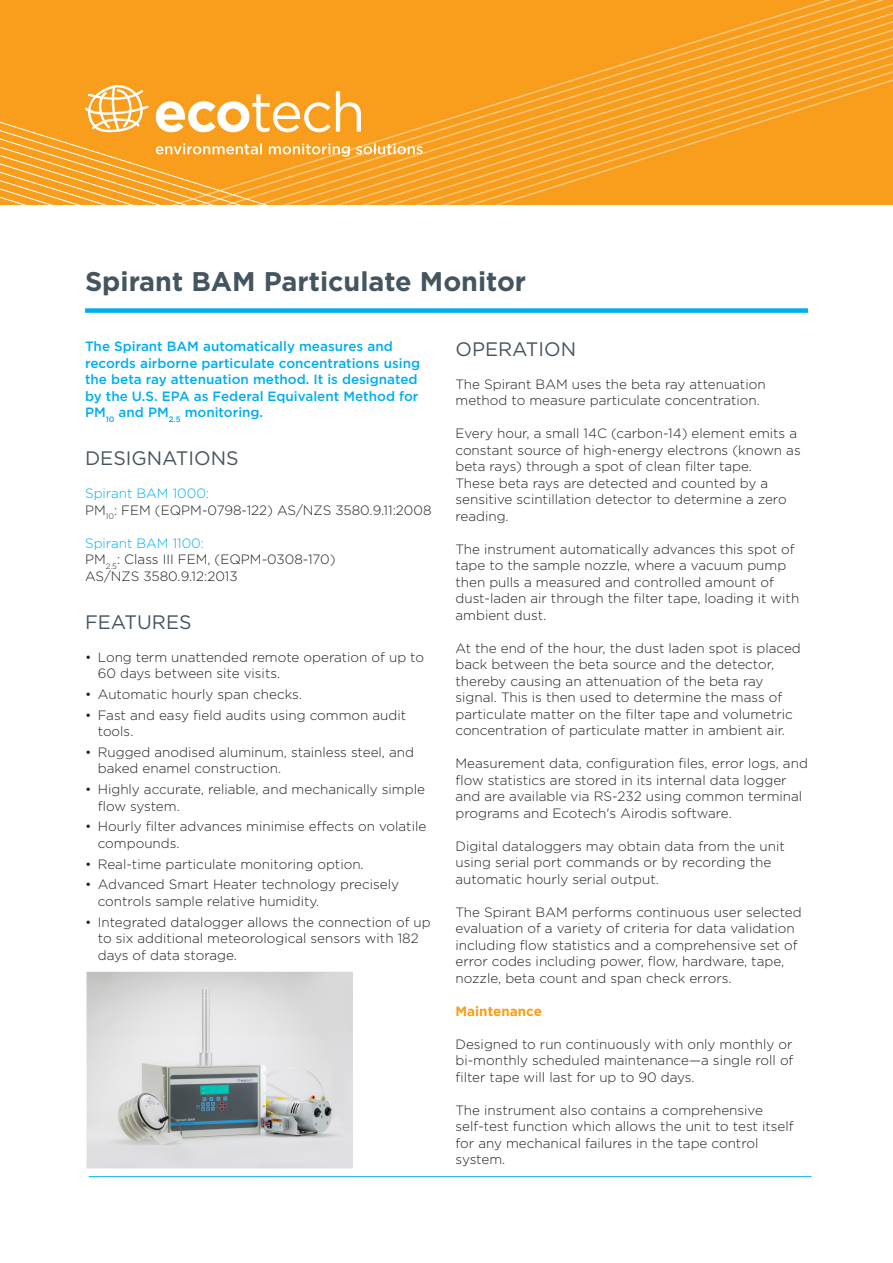
<style>
.page{position:relative;width:893px;height:1263px;background:#fff}
.page>*{position:absolute;margin:0;border:0;box-sizing:border-box;transform-origin:0 0}
.t1{font:700 27px "Gotham";color:#45555f}
.t2{font:19.5px "Gotham";color:#45555f}
.t3{font:300 13.5px/16.5px "Gotham";color:#231f20}
.t4{font:500 13.5px/16.5px "Gotham";color:#00aeef}
.t5{font:300 13.5px "Gotham";color:#00aeef}
.t6{font:700 13.5px "Gotham";color:#f89e1c}
</style>
<div class="page">
<div style="left:0;top:0;width:893px;height:205px;background:#f89e1c"></div>
<svg style="left:480px;top:49px;width:413px;height:156px"></svg>
<div style="left:85px;top:308px;width:723px;height:5px;background:#00aeef"></div>
<svg style="left:0;top:85px;width:480px;height:120px"></svg>
<hr style="left:89px;top:1176px;width:723px;height:1px;background:#00aeef">
<img style="left:88px;top:973px;width:265px;height:194px">
<div style="left:85px;top:970px;width:340px;height:200px;border:2px solid #fff"></div>
<p class="t1" style="left:85px;top:263px;width:443px">Spirant BAM Particulate Monitor</p>
<p class="t4" style="left:85px;top:338px;width:337px">The Spirant BAM automatically measures and records airborne particulate concentrations using the beta ray attenuation method. It is designated by the U.S. EPA as Federal Equivalent Method for PM<sub>10</sub> and PM<sub>2.5</sub> monitoring.</p>
<p class="t2" style="left:85px;top:446px;width:155px">DESIGNATIONS</p>
<p class="t5" style="left:85px;top:485px;width:126px">Spirant BAM 1000:</p>
<p class="t3" style="left:85px;top:501px;width:348px">PM<sub>10</sub>: FEM (EQPM-0798-122) AS/NZS 3580.9.11:2008</p>
<p class="t5" style="left:85px;top:534px;width:121px">Spirant BAM 1100:</p>
<p class="t3" style="left:85px;top:551px;width:252px">PM<sub>2.5</sub>: Class III FEM, (EQPM-0308-170)<br>AS/NZS 3580.9.12:2013</p>
<p class="t2" style="left:85px;top:609px;width:108px">FEATURES</p>
<p class="t3" style="left:98px;top:648px;width:328px;text-indent:-13px">• Long term unattended remote operation of up to<br>60 days between site visits.</p>
<p class="t3" style="left:85px;top:685px;width:219px">• Automatic hourly span checks.</p>
<p class="t3" style="left:98px;top:706px;width:310px;text-indent:-13px">• Fast and easy field audits using common audit tools.</p>
<p class="t3" style="left:98px;top:743px;width:318px;text-indent:-13px">• Rugged anodised aluminum, stainless steel, and baked enamel construction.</p>
<p class="t3" style="left:98px;top:781px;width:329px;text-indent:-13px">• Highly accurate, reliable, and mechanically simple flow system.</p>
<p class="t3" style="left:98px;top:818px;width:330px;text-indent:-13px">• Hourly filter advances minimise effects on volatile compounds.</p>
<p class="t3" style="left:85px;top:855px;width:280px">• Real-time particulate monitoring option.</p>
<p class="t3" style="left:98px;top:876px;width:303px;text-indent:-13px">• Advanced Smart Heater technology precisely controls sample relative humidity.</p>
<p class="t3" style="left:98px;top:913px;width:334px;text-indent:-13px">• Integrated datalogger allows the connection of up to six additional meteorological sensors with 182 days of data storage.</p>
<p class="t2" style="left:455px;top:336px;width:122px">OPERATION</p>
<p class="t3" style="left:455px;top:375px;width:312px">The Spirant BAM uses the beta ray attenuation method to measure particulate concentration.</p>
<p class="t3" style="left:455px;top:425px;width:347px">Every hour, a small 14C (carbon-14) element emits a constant source of high-energy electrons (known as beta rays) through a spot of clean filter tape.<br>These beta rays are detected and counted by a sensitive scintillation detector to determine a zero reading.</p>
<p class="t3" style="left:455px;top:540px;width:345px">The instrument automatically advances this spot of tape to the sample nozzle, where a vacuum pump then pulls a measured and controlled amount of dust-laden air through the filter tape, loading it with</p>
<p class="t3" style="left:455px;top:606px;width:92px">ambient dust.</p>
<p class="t3" style="left:455px;top:639px;width:347px">At the end of the hour, the dust laden spot is placed back between the beta source and the detector, thereby causing an attenuation of the beta ray signal. This is then used to determine the mass of particulate matter on the filter tape and volumetric concentration of particulate matter in ambient air.</p>
<p class="t3" style="left:455px;top:755px;width:354px">Measurement data, configuration files, error logs, and flow statistics are stored in its internal data logger and are available via RS-232 using common terminal programs and Ecotech's Airodis software.</p>
<p class="t3" style="left:455px;top:837px;width:331px">Digital dataloggers may obtain data from the unit using serial port commands or by recording the automatic hourly serial output.</p>
<p class="t3" style="left:455px;top:903px;width:348px">The Spirant BAM performs continuous user selected</p>
<p class="t3" style="left:455px;top:920px;width:341px">evaluation of a variety of criteria for data validation</p>
<p class="t3" style="left:455px;top:936px;width:344px">including flow statistics and a comprehensive set of</p>
<p class="t3" style="left:455px;top:953px;width:330px">error codes including power, flow, hardware, tape, nozzle, beta count and span check errors.</p>
<p class="t6" style="left:455px;top:1002px;width:88px">Maintenance</p>
<p class="t3" style="left:455px;top:1035px;width:339px;text-align:justify">Designed to run continuously with only monthly or bi-monthly scheduled maintenance—a single roll of filter tape will last for up to 90 days.</p>
<p class="t3" style="left:455px;top:1101px;width:309px">The instrument also contains a comprehensive</p>
<p class="t3" style="left:455px;top:1118px;width:340px">self-test function which allows the unit to test itself for any mechanical failures in the tape control system.</p>
</div>
